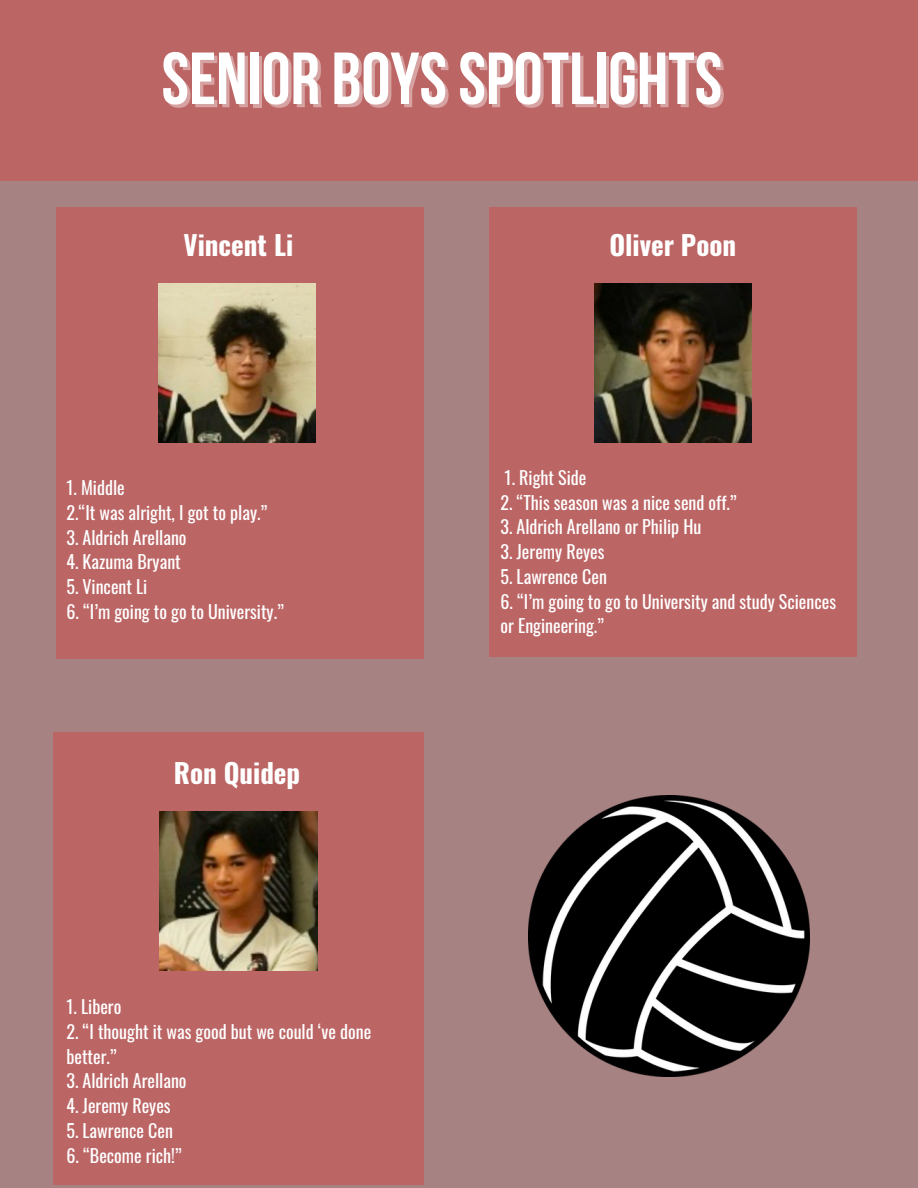
<style>
.page{position:relative;width:918px;height:1188px;background:#a78282}
.page>*{position:absolute;margin:0;border:0;box-sizing:border-box;transform-origin:0 0}
.t1{font:73.5px "Bebas Neue Cyrillic";color:#fff}
.t2{font:700 27px "Oswald";color:#fff}
.t3{font:18px/24.8px "Oswald";color:#fff}
</style>
<div class="page">
<div style="left:0;top:0;width:918px;height:180px;background:#bc6565"></div>
<div style="left:53px;top:732px;width:370px;height:453px;background:#bc6565"></div>
<div style="left:56px;top:207px;width:367px;height:451px;background:#bc6565"></div>
<div style="left:489px;top:207px;width:368px;height:450px;background:#bc6565"></div>
<img style="left:594px;top:284px;width:158px;height:158px">
<img style="left:160px;top:812px;width:157px;height:158px">
<img style="left:528px;top:795px;width:282px;height:281px">
<img style="left:158px;top:284px;width:158px;height:158px">
<p class="t1" style="left:162px;top:49px;width:562px">SENIOR BOYSSPOTLIGHTS</p>
<p class="t2" style="left:184px;top:224px;width:111px">Vincent Li</p>
<p class="t2" style="left:609px;top:224px;width:128px">Oliver Poon</p>
<p class="t3" style="left:66px;top:475px;width:60px">1. Middle</p>
<p class="t3" style="left:66px;top:499px;width:202px">2.“It was alright, I got to play.”</p>
<p class="t3" style="left:66px;top:524px;width:122px">3. Aldrich Arellano</p>
<p class="t3" style="left:66px;top:549px;width:116px">4. Kazuma Bryant</p>
<p class="t3" style="left:66px;top:574px;width:83px">5. Vincent Li</p>
<h2 class="t3" style="left:66px;top:598px;width:219px">6. “I’m going to go to University.”</h2>
<h2 class="t2" style="left:174px;top:752px;width:128px">Ron Quidep</h2>
<h2 class="t3" style="left:66px;top:994px;width:56px">1. Libero</h2>
<p class="t3" style="left:66px;top:1018px;width:306px">2. “I thought it was good but we could ‘ve done better.”</p>
<p class="t3" style="left:66px;top:1068px;width:122px">3. Aldrich Arellano</p>
<p class="t3" style="left:66px;top:1093px;width:106px">4. Jeremy Reyes</p>
<p class="t3" style="left:66px;top:1117px;width:108px">5. Lawrence Cen</p>
<p class="t3" style="left:66px;top:1142px;width:117px">6. “Become rich!”</p>
<p class="t3" style="left:505px;top:464px;width:83px">1. Right Side</p>
<p class="t3" style="left:500px;top:489px;width:238px">2. “This season was a nice send off.”</p>
<p class="t3" style="left:500px;top:514px;width:202px">3. Aldrich Arellano or Philip Hu</p>
<p class="t3" style="left:500px;top:539px;width:106px">3. Jeremy Reyes</p>
<p class="t3" style="left:500px;top:563px;width:108px">5. Lawrence Cen</p>
<p class="t3" style="left:500px;top:588px;width:337px">6. “I’m going to go to University and study Sciences or Engineering.”</p>
</div>
